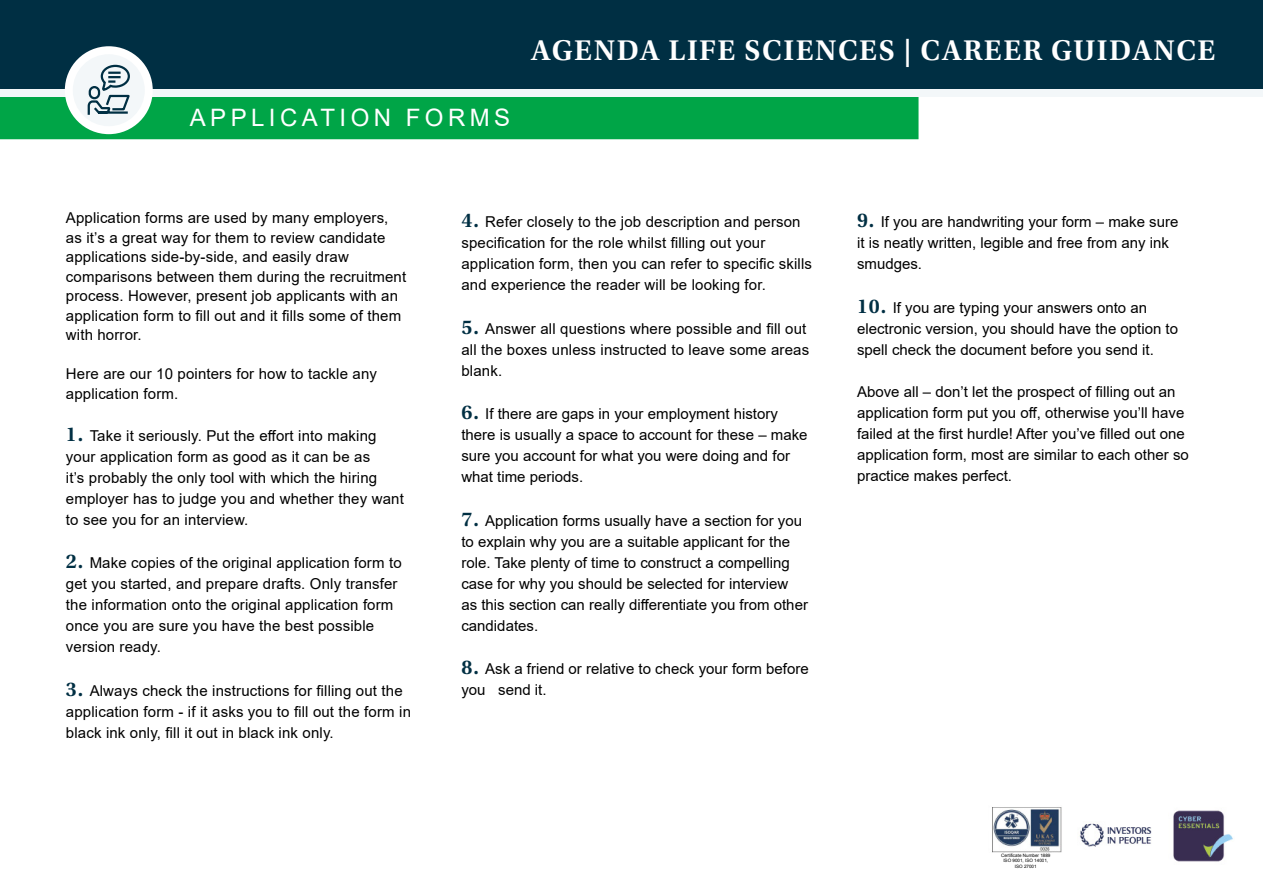
<style>
.page{position:relative;width:1263px;height:893px;background:#fff}
.page>*{position:absolute;margin:0;border:0;box-sizing:border-box;transform-origin:0 0}
.t1{font:600 30px "Utopia Std";letter-spacing:.05em;color:#fff}
.t2{font:24px "Arial";letter-spacing:.185em;color:#fff}
.t3{font:15px/21px "Arial";letter-spacing:.01em;color:#000}
.t4{font:4.5px/5.6px "Arial";color:#000;text-align:center}
.s1{font-family:"Utopia Std";font-weight:600;font-size:21px;color:#002f43}
</style>
<div class="page">
<div style="left:0;top:96px;width:918px;height:43px;background:#00a547"></div>
<div style="left:0;top:0;width:1263px;height:96px;background:#002f43"></div>
<div style="left:0;top:89px;width:1263px;height:8px;background:#f3f7f9"></div>
<div style="left:65px;top:46px;width:88px;height:88px;background:#fff;border-radius:50%"></div>
<div style="left:73px;top:54px;width:72px;height:72px;background:#f3f7f9;border-radius:50%"></div>
<svg style="left:87px;top:64px;width:43px;height:51px"></svg>
<img style="left:1173px;top:810px;width:60px;height:52px">
<img style="left:1079px;top:823px;width:73px;height:24px">
<img style="left:992px;top:807px;width:70px;height:45px">
<h2 class="t2" style="left:190px;top:101px;width:322px">APPLICATION FORMS</h2>
<h1 class="t1" style="left:531px;top:33px;width:686px">AGENDA LIFE SCIENCES | CAREER GUIDANCE</h1>
<p class="t3" style="left:66px;top:208px;width:342px;line-height:19.5px">Application forms are used by many employers, as it’s a great way for them to review candidate applications side-by-side, and easily draw comparisons between them during the recruitment process. However, present job applicants with an application form to fill out and it fills some of them with horror.</p>
<p class="t3" style="left:66px;top:364px;width:313px;line-height:19.5px">Here are our 10 pointers for how to tackle any application form.</p>
<p class="t3" style="left:66px;top:425px;width:339px"><span class="s1">1.</span> Take it seriously. Put the effort into making your application form as good as it can be as<br>it’s probably the only tool with which the hiring employer has to judge you and whether they want to see you for an interview.</p>
<p class="t3" style="left:66px;top:552px;width:337px"><span class="s1">2.</span> Make copies of the original application form to get you started, and prepare drafts. Only transfer the information onto the original application form once you are sure you have the best possible version ready.</p>
<p class="t3" style="left:66px;top:680px;width:347px"><span class="s1">3.</span> Always check the instructions for filling out the application form - if it asks you to fill out the form in black ink only, fill it out in black ink only.</p>
<p class="t3" style="left:461px;top:211px;width:352px"><span class="s1">4.</span> Refer closely to the job description and person specification for the role whilst filling out your application form, then you can refer to specific skills and experience the reader will be looking for.</p>
<p class="t3" style="left:461px;top:318px;width:349px"><span class="s1">5.</span> Answer all questions where possible and fill out all the boxes unless instructed to leave some areas blank.</p>
<p class="t3" style="left:461px;top:403px;width:348px"><span class="s1">6.</span> If there are gaps in your employment history there is usually a space to account for these – make sure you account for what you were doing and for what time periods.</p>
<p class="t3" style="left:461px;top:510px;width:348px"><span class="s1">7.</span> Application forms usually have a section for you to explain why you are a suitable applicant for the role. Take plenty of time to construct a compelling case for why you should be selected for interview<br>as this section can really differentiate you from other candidates.</p>
<p class="t3" style="left:461px;top:658px;width:349px"><span class="s1">8.</span> Ask a friend or relative to check your form before you send it.</p>
<p class="t3" style="left:857px;top:211px;width:323px"><span class="s1">9.</span> If you are handwriting your form – make sure it is neatly written, legible and free from any ink smudges.</p>
<p class="t3" style="left:857px;top:297px;width:323px"><span class="s1">10.</span> If you are typing your answers onto an electronic version, you should have the option to spell check the document before you send it.</p>
<p class="t3" style="left:857px;top:381px;width:333px">Above all – don’t let the prospect of filling out an application form put you off, otherwise you’ll have failed at the first hurdle! After you’ve filled out one application form, most are similar to each other so practice makes perfect.</p>
<p class="t4" style="left:1001px;top:852px;width:51px">Certificate Number 1889<br>ISO 9001, ISO 14001,<br>ISO 27001</p>
</div>
